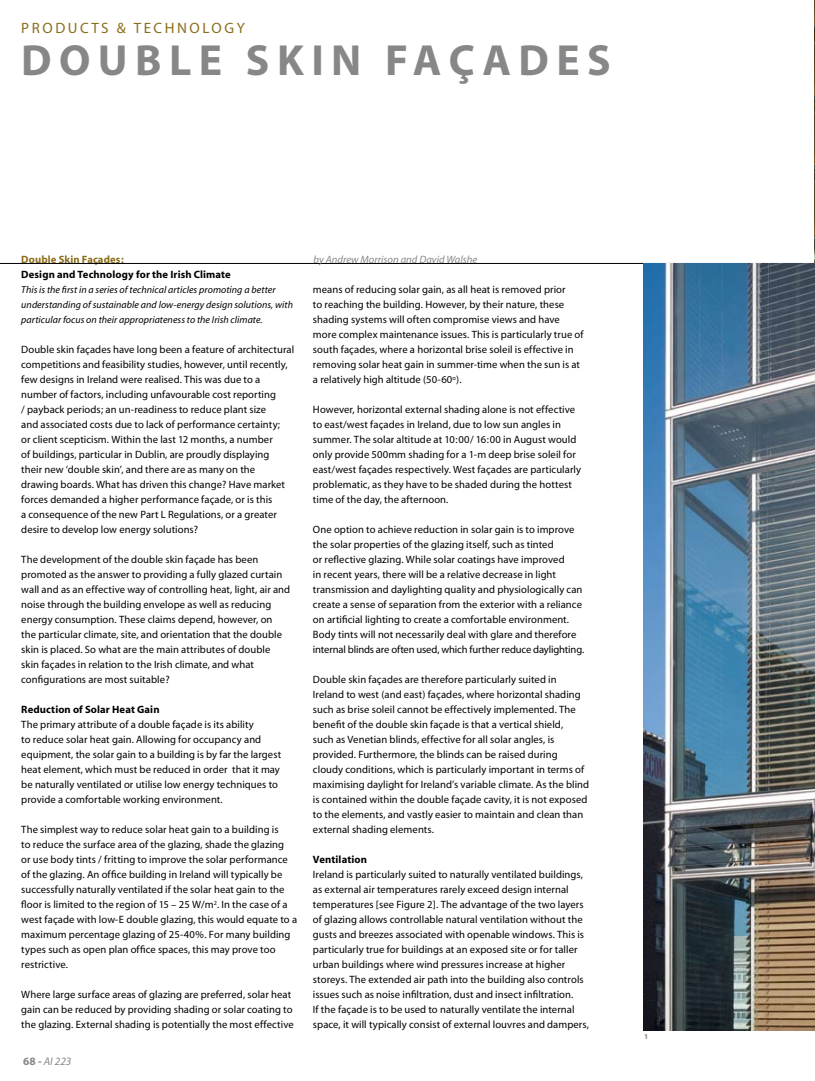
<style>
.page{position:relative;width:815px;height:1081px;background:#fff}
.page>*{position:absolute;margin:0;border:0;box-sizing:border-box;transform-origin:0 0}
.t1{font:700 43.75px "Myriad";letter-spacing:.17em;color:#878789}
.t2{font:15px "Myriad";letter-spacing:.17em;color:#8b6d1a}
.t3{font:italic 11.25px "Myriad";color:#878789}
.t4{font:10.62px/15px "Myriad";letter-spacing:.005em;color:#000}
.t5{font:700 10.62px "Myriad";letter-spacing:.01em;color:#000}
.t6{font:italic 10.62px "Myriad";color:#878789}
.t7{font:700 10.62px "Myriad";letter-spacing:.015em;color:#8b6d1a}
.t8{font:italic 10px/15px "Myriad";letter-spacing:.005em;color:#000}
.t9{font:700 7.5px "Myriad";color:#878789}
.s1{font-weight:700;font-style:normal}
</style>
<div class="page">
<hr style="left:0;top:263px;width:815px;height:1px;background:#000">
<img style="left:643px;top:264px;width:172px;height:766px">
<img style="left:814px;top:0;width:1px;height:263px">
<h2 class="t2" style="left:21px;top:20px;width:225px">PRODUCTS &amp; TECHNOLOGY</h2>
<h1 class="t1" style="left:21px;top:38px;width:591px">DOUBLE SKIN FAçADES</h1>
<p class="t7" style="left:21px;top:254px;width:104px">Double Skin Façades:</p>
<p class="t5" style="left:21px;top:269px;width:211px">Design and Technology for the Irish Climate</p>
<p class="t8" style="left:21px;top:283px;width:273px">This is the first in a series of technical articles promoting a better understanding of sustainable and low-energy design solutions, with particular focus on their appropriateness to the Irish climate.</p>
<p class="t4" style="left:21px;top:343px;width:275px">Double skin façades have long been a feature of architectural competitions and feasibility studies, however, until recently, few designs in Ireland were realised. This was due to a number of factors, including unfavourable cost reporting<br>/ payback periods; an un-readiness to reduce plant size<br>and associated costs due to lack of performance certainty;<br>or client scepticism. Within the last 12 months, a number<br>of buildings, particular in Dublin, are proudly displaying<br>their new ‘double skin’, and there are as many on the drawing boards. What has driven this change? Have market forces demanded a higher performance façade, or is this<br>a consequence of the new Part L Regulations, or a greater desire to develop low energy solutions?</p>
<p class="t4" style="left:21px;top:553px;width:271px">The development of the double skin façade has been promoted as the answer to providing a fully glazed curtain wall and as an effective way of controlling heat, light, air and noise through the building envelope as well as reducing energy consumption. These claims depend, however, on<br>the particular climate, site, and orientation that the double skin is placed. So what are the main attributes of double skin façades in relation to the Irish climate, and what configurations are most suitable?</p>
<p class="t5" style="left:21px;top:704px;width:140px">Reduction of Solar Heat Gain</p>
<p class="t4" style="left:21px;top:718px;width:261px">The primary attribute of a double façade is its ability<br>to reduce solar heat gain. Allowing for occupancy and equipment, the solar gain to a building is by far the largest heat element, which must be reduced in order that it may be naturally ventilated or utilise low energy techniques to provide a comfortable working environment.</p>
<p class="t4" style="left:21px;top:823px;width:277px">The simplest way to reduce solar heat gain to a building is<br>to reduce the surface area of the glazing, shade the glazing<br>or use body tints / fritting to improve the solar performance of the glazing. An office building in Ireland will typically be successfully naturally ventilated if the solar heat gain to the floor is limited to the region of 15 – 25 W/m<sup>2</sup>. In the case of a west façade with low-E double glazing, this would equate to a maximum percentage glazing of 25-40%. For many building types such as open plan office spaces, this may prove too restrictive.</p>
<p class="t4" style="left:21px;top:988px;width:274px">Where large surface areas of glazing are preferred, solar heat gain can be reduced by providing shading or solar coating to the glazing. External shading is potentially the most effective</p>
<p class="t3" style="left:23px;top:1055px;width:50px"><span class="s1">68 -</span> AI 223</p>
<p class="t6" style="left:314px;top:255px;width:165px">by Andrew Morrison and David Walshe</p>
<p class="t4" style="left:313px;top:283px;width:272px">means of reducing solar gain, as all heat is removed prior<br>to reaching the building. However, by their nature, these shading systems will often compromise views and have more complex maintenance issues. This is particularly true of south façades, where a horizontal brise soleil is effective in removing solar heat gain in summer-time when the sun is at a relatively high altitude (50-60<sup>o</sup>).</p>
<p class="t4" style="left:313px;top:403px;width:270px">However, horizontal external shading alone is not effective to east/west façades in Ireland, due to low sun angles in summer. The solar altitude at 10:00/ 16:00 in August would only provide 500mm shading for a 1-m deep brise soleil for east/west façades respectively. West façades are particularly problematic, as they have to be shaded during the hottest time of the day, the afternoon.</p>
<p class="t4" style="left:313px;top:523px;width:273px">One option to achieve reduction in solar gain is to improve the solar properties of the glazing itself, such as tinted<br>or reflective glazing. While solar coatings have improved<br>in recent years, there will be a relative decrease in light transmission and daylighting quality and physiologically can create a sense of separation from the exterior with a reliance on artificial lighting to create a comfortable environment.<br>Body tints will not necessarily deal with glare and therefore internal blinds are often used, which further reduce daylighting.</p>
<p class="t4" style="left:313px;top:673px;width:278px">Double skin façades are therefore particularly suited in Ireland to west (and east) façades, where horizontal shading such as brise soleil cannot be effectively implemented. The benefit of the double skin façade is that a vertical shield,<br>such as Venetian blinds, effective for all solar angles, is provided. Furthermore, the blinds can be raised during cloudy conditions, which is particularly important in terms of maximising daylight for Ireland’s variable climate. As the blind is contained within the double façade cavity, it is not exposed to the elements, and vastly easier to maintain and clean than external shading elements.</p>
<p class="t5" style="left:313px;top:854px;width:55px">Ventilation</p>
<p class="t4" style="left:313px;top:868px;width:278px">Ireland is particularly suited to naturally ventilated buildings, as external air temperatures rarely exceed design internal temperatures [see Figure 2]. The advantage of the two layers of glazing allows controllable natural ventilation without the gusts and breezes associated with openable windows. This is particularly true for buildings at an exposed site or for taller urban buildings where wind pressures increase at higher storeys. The extended air path into the building also controls issues such as noise infiltration, dust and insect infiltration.<br>If the façade is to be used to naturally ventilate the internal space, it will typically consist of external louvres and dampers,</p>
<p class="t9" style="left:644px;top:1033px;width:6px">1</p>
</div>
